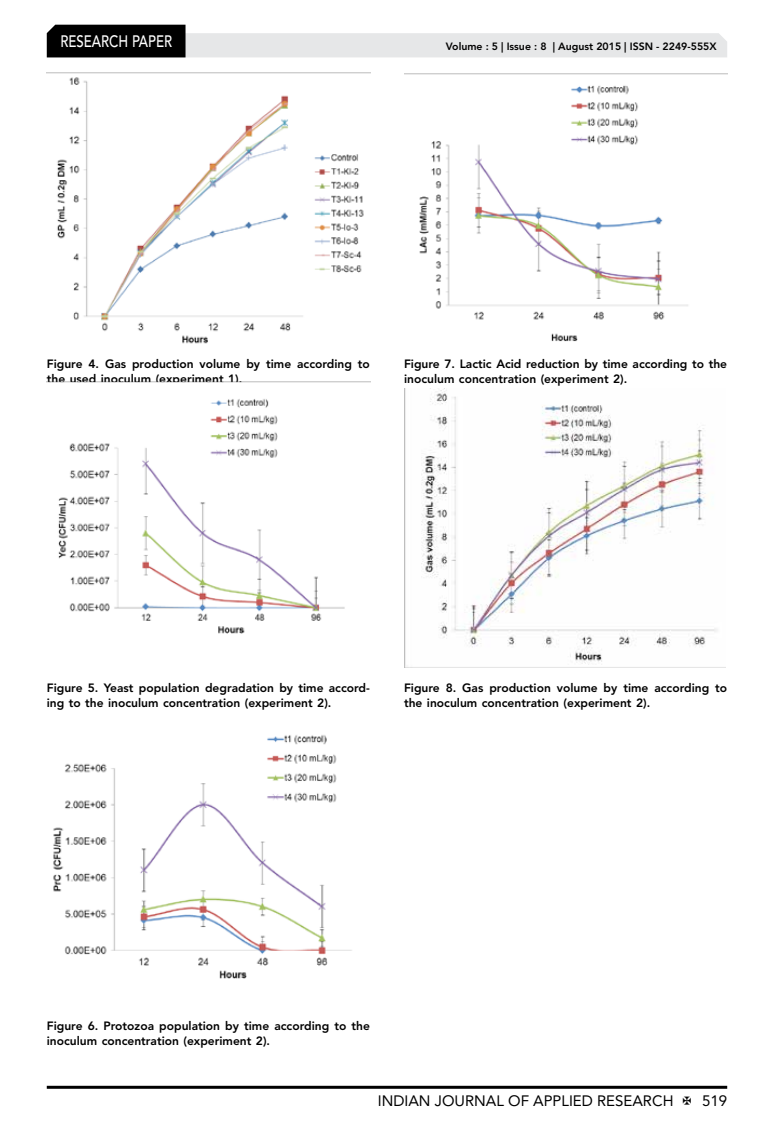
<style>
.page{position:relative;width:774px;height:1136px;background:#fff}
.page>*{position:absolute;margin:0;border:0;box-sizing:border-box;transform-origin:0 0}
.t1{font:500 16.5px "Avenir LT Std";color:#fff;scale:.8 1}
.t2{font:15px "Avenir LT Std";color:#000}
.t3{font:800 12px/14.7px "Avenir LT Std";color:#000}
.t4{font:800 10.5px "Avenir LT Std";color:#000}
</style>
<div class="page">
<hr style="left:47px;top:1085px;width:680px;height:3px;background:#000">
<svg style="left:47px;top:25px;width:680px;height:32px"></svg>
<img style="left:47px;top:73px;width:324px;height:271px">
<img style="left:47px;top:381px;width:324px;height:253px">
<img style="left:53px;top:735px;width:299px;height:244px">
<img style="left:404px;top:73px;width:323px;height:269px">
<img style="left:404px;top:388px;width:313px;height:279px">
<h1 class="t1" style="left:60px;top:32px;width:139px">RESEARCH PAPER</h1>
<p class="t4" style="left:446px;top:41px;width:272px">Volume : 5 | Issue : 8 | August 2015 | ISSN - 2249-555X</p>
<p class="t3" style="left:47px;top:357px;width:325px">Figure 4. Gas production volume by time according to the used inoculum (experiment 1).</p>
<p class="t3" style="left:404px;top:357px;width:325px">Figure 7. Lactic Acid reduction by time according to the inoculum concentration (experiment 2).</p>
<p class="t3" style="left:47px;top:680px;width:325px">Figure 5. Yeast population degradation by time accord&shy;ing to the inoculum concentration (experiment 2).</p>
<p class="t3" style="left:404px;top:680px;width:325px">Figure 8. Gas production volume by time according to the inoculum concentration (experiment 2).</p>
<p class="t3" style="left:47px;top:1018px;width:325px">Figure 6. Protozoa population by time according to the inoculum concentration (experiment 2).</p>
<p class="t2" style="left:378px;top:1091px;width:297px">INDIAN JOURNAL OF APPLIED RESEARCH</p>
<p class="t2" style="left:702px;top:1091px;width:27px">519</p>
</div>
